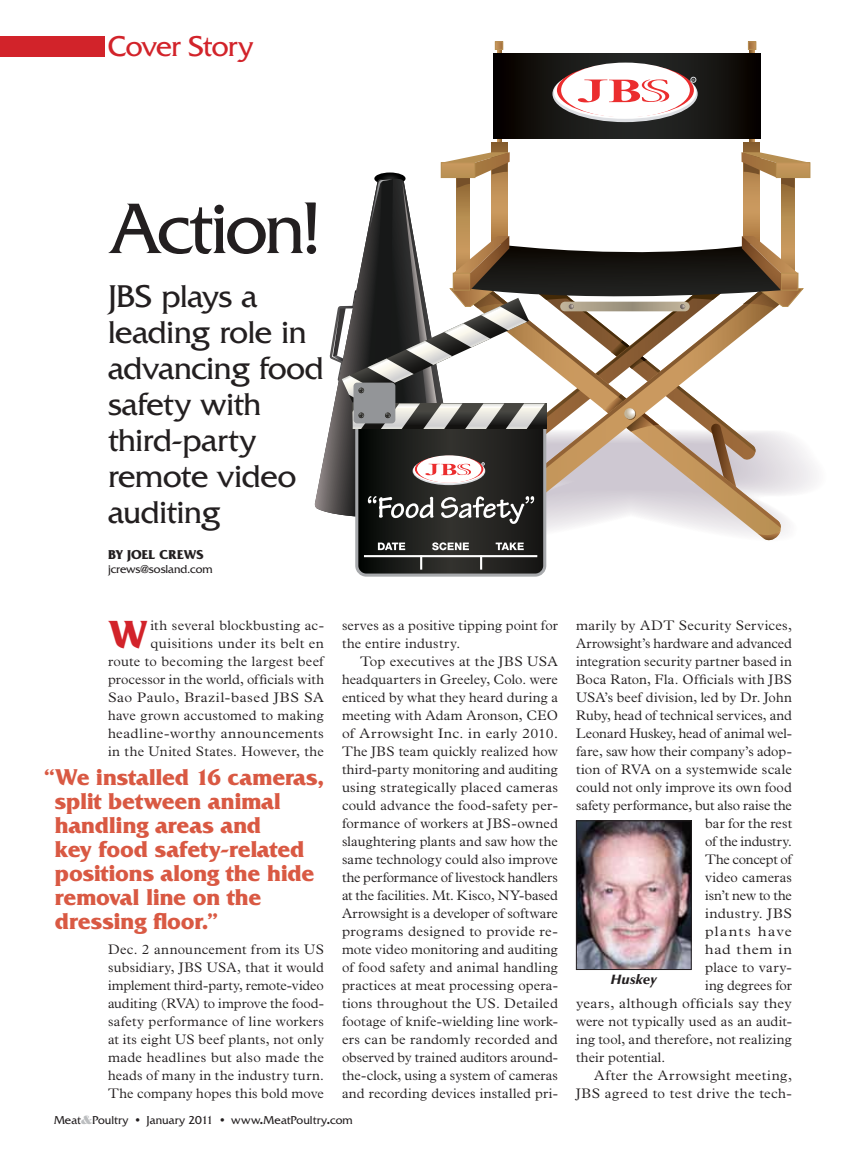
<style>
.page{position:relative;width:864px;height:1161px;background:#fff}
.page>*{position:absolute;margin:0;border:0;box-sizing:border-box;transform-origin:0 0}
.t1{font:75px "Friz Quadrata Std";letter-spacing:-.04em;color:#231f20}
.t2{font:700 41.25px "Friz Quadrata Std";color:#d2232a}
.t3{font:33px/36px "Friz Quadrata Std";letter-spacing:-.015em;color:#231f20}
.t4{font:30px "Friz Quadrata Std";letter-spacing:-.025em;color:#d2232a}
.t5{font:700 24px/24px "Friz Quadrata Std";color:#d95943}
.t6{font:300 13.8px/18px "Plantin Std";letter-spacing:.015em;color:#231f20;text-align:justify}
.t7{font:300 13.8px "Plantin Std";letter-spacing:-.005em;color:#231f20}
.t8{font:300 13.8px "Plantin Std";letter-spacing:-.01em;color:#231f20}
.t9{font:300 13.8px "Plantin Std";letter-spacing:.015em;color:#231f20;scale:1.06 1}
.t10{font:300 13.8px "Plantin Std";letter-spacing:.035em;color:#231f20}
.t11{font:300 13.8px "Plantin Std";letter-spacing:-.02em;color:#231f20}
.t12{font:300 13.8px "Plantin Std";letter-spacing:.035em;color:#231f20;scale:1.05 1}
.t13{font:300 13.8px "Plantin Std";letter-spacing:.08em;color:#231f20;scale:1.1 1}
.t14{font:300 13.8px "Plantin Std";letter-spacing:.05em;color:#231f20;scale:1.1 1}
.t15{font:700 13.5px "Friz Quadrata Std";letter-spacing:.005em;color:#231f20}
.t16{font:italic 900 13.5px "Optima LT Std";color:#231f20}
.t17{font:12px "Friz Quadrata Std";color:#231f20}
.s1{font-family:"Bodoni Std Poster";color:#bcbec0}
.s2{font-weight:700}
</style>
<div class="page">
<svg style="left:497px;top:50px;width:5px;height:93px"></svg>
<div style="left:492px;top:143px;width:16px;height:100px;background:#8b6130"></div>
<svg style="left:497px;top:44px;width:4px;height:3px"></svg>
<div style="left:495px;top:42px;width:8px;height:7px;border:1px solid #b78f52"></div>
<svg style="left:750px;top:50px;width:4px;height:93px"></svg>
<div style="left:744px;top:143px;width:15px;height:100px;background:#8b6130"></div>
<svg style="left:750px;top:44px;width:4px;height:3px"></svg>
<div style="left:748px;top:42px;width:8px;height:7px;border:1px solid #b78f52"></div>
<svg style="left:493px;top:53px;width:268px;height:85px;background:#141310"></svg>
<svg style="left:552px;top:66px;width:146px;height:56px"></svg>
<svg style="left:554px;top:66px;width:142px;height:53px"></svg>
<svg style="left:557px;top:63px;width:137px;height:54px"></svg>
<div style="left:561px;top:63px;width:129px;height:55px;background:#fff;border-radius:50%"></div>
<svg style="left:578px;top:79px;width:91px;height:23px"></svg>
<svg style="left:690px;top:77px;width:6px;height:6px"></svg>
<svg style="left:314px;top:152px;width:502px;height:423px"></svg>
<div style="left:0;top:36px;width:105px;height:20px;background:#d2232a"></div>
<img style="left:578px;top:822px;width:112px;height:146px">
<div style="left:576px;top:820px;width:116px;height:150px;border:1px solid #231f20"></div>
<h3 class="t4" style="left:108px;top:30px;width:147px">Cover Story</h3>
<h1 class="t1" style="left:108px;top:187px;width:216px">Action!</h1>
<h3 class="t3" style="left:108px;top:279px;width:218px">JBS plays a leading role in advancing food safety with third-party remote video auditing</h3>
<p class="t15" style="left:108px;top:547px;width:97px">By joel Crews</p>
<p class="t17" style="left:108px;top:562px;width:106px">jcrews@sosland.com</p>
<p class="t6" style="left:108px;top:616px;width:218px;text-align:right">ith several blockbusting ac&shy;quisitions under its belt en<br>route to becoming the largest beef processor in the world, officials with<br>Sao Paulo, Brazil-based JBS SA have grown accustomed to making headline-worthy announcements in the United States. However, the</p>
<h2 class="t2" style="left:108px;top:612px;width:41px">W</h2>
<h3 class="t5" style="left:55px;top:766px;width:271px;text-indent:-11px">“We installed 16 cameras, split between animal handling areas and<br>key food safety-related positions along the hide removal line on the dressing floor.”</h3>
<p class="t6" style="left:108px;top:940px;width:218px">Dec. 2 announcement from its US subsidiary, JBS USA, that it would implement third-party, remote-video auditing (RVA) to improve the food&shy;safety performance of line workers at its eight US beef plants, not only made headlines but also made the heads of many in the industry turn.<br>The company hopes this bold move</p>
<p class="t6" style="left:342px;top:616px;width:217px">serves as a positive tipping point for the entire industry.</p>
<p class="t6" style="left:342px;top:652px;width:218px;text-indent:18px">Top executives at the JBS USA headquarters in Greeley, Colo. were enticed by what they heard during a meeting with Adam Aronson, CEO of Arrowsight Inc. in early 2010.<br>The JBS team quickly realized how third-party monitoring and auditing using strategically placed cameras could advance the food-safety per&shy;formance of workers at JBS-owned slaughtering plants and saw how the same technology could also improve the performance of livestock handlers at the facilities. Mt. Kisco, NY-based Arrowsight is a developer of software programs designed to provide re&shy;mote video monitoring and auditing of food safety and animal handling practices at meat processing opera&shy;tions throughout the US. Detailed footage of knife-wielding line work&shy;ers can be randomly recorded and observed by trained auditors around&shy;the-clock, using a system of cameras and recording devices installed pri-</p>
<p class="t17" style="left:54px;top:1114px;width:300px">Meat<span class="s1">&amp;</span>Poultry <span class="s2">•</span> January 2011 <span class="s2">•</span> www<span class="s2">.</span>MeatPoultry<span class="s2">.</span>com</p>
<p class="t6" style="left:576px;top:616px;width:217px">marily by ADT Security Services,</p>
<p class="t7" style="left:576px;top:635px;width:217px">Arrowsight’s hardware and advanced</p>
<p class="t6" style="left:576px;top:652px;width:217px">integration security partner based in</p>
<p class="t6" style="left:576px;top:670px;width:217px">Boca Raton, Fla. Officials with JBS</p>
<p class="t6" style="left:576px;top:688px;width:217px">USA’s beef division, led by Dr. John</p>
<p class="t7" style="left:576px;top:707px;width:217px">Ruby, head of technical services, and</p>
<p class="t8" style="left:576px;top:725px;width:218px">Leonard Huskey, head of animal wel-</p>
<p class="t7" style="left:576px;top:743px;width:218px">fare, saw how their company’s adop-</p>
<p class="t6" style="left:576px;top:760px;width:217px">tion of RVA on a systemwide scale</p>
<p class="t6" style="left:576px;top:778px;width:217px">could not only improve its own food</p>
<p class="t7" style="left:576px;top:797px;width:218px">safety performance, but also raise the</p>
<p class="t6" style="left:705px;top:814px;width:88px">bar for the rest</p>
<p class="t8" style="left:705px;top:833px;width:88px">of the industry.</p>
<p class="t11" style="left:705px;top:851px;width:88px">The concept of</p>
<p class="t6" style="left:705px;top:868px;width:88px">video cameras</p>
<p class="t8" style="left:705px;top:887px;width:88px">isn’t new to the</p>
<p class="t12" style="left:705px;top:905px;width:84px">industry. JBS</p>
<p class="t13" style="left:705px;top:923px;width:80px">plants have</p>
<p class="t14" style="left:705px;top:941px;width:80px">had them in</p>
<p class="t6" style="left:705px;top:958px;width:88px">place to vary-</p>
<p class="t6" style="left:705px;top:976px;width:88px">ing degrees for</p>
<p class="t9" style="left:576px;top:995px;width:205px">years, although officials say they</p>
<p class="t6" style="left:576px;top:1012px;width:218px">were not typically used as an audit-</p>
<p class="t6" style="left:576px;top:1030px;width:217px">ing tool, and therefore, not realizing</p>
<p class="t6" style="left:576px;top:1048px;width:91px">their potential.</p>
<p class="t10" style="left:594px;top:1067px;width:199px">After the Arrowsight meeting,</p>
<p class="t6" style="left:576px;top:1084px;width:217px">JBS agreed to test drive the tech-</p>
<p class="t16" style="left:611px;top:971px;width:48px">Huskey</p>
</div>
